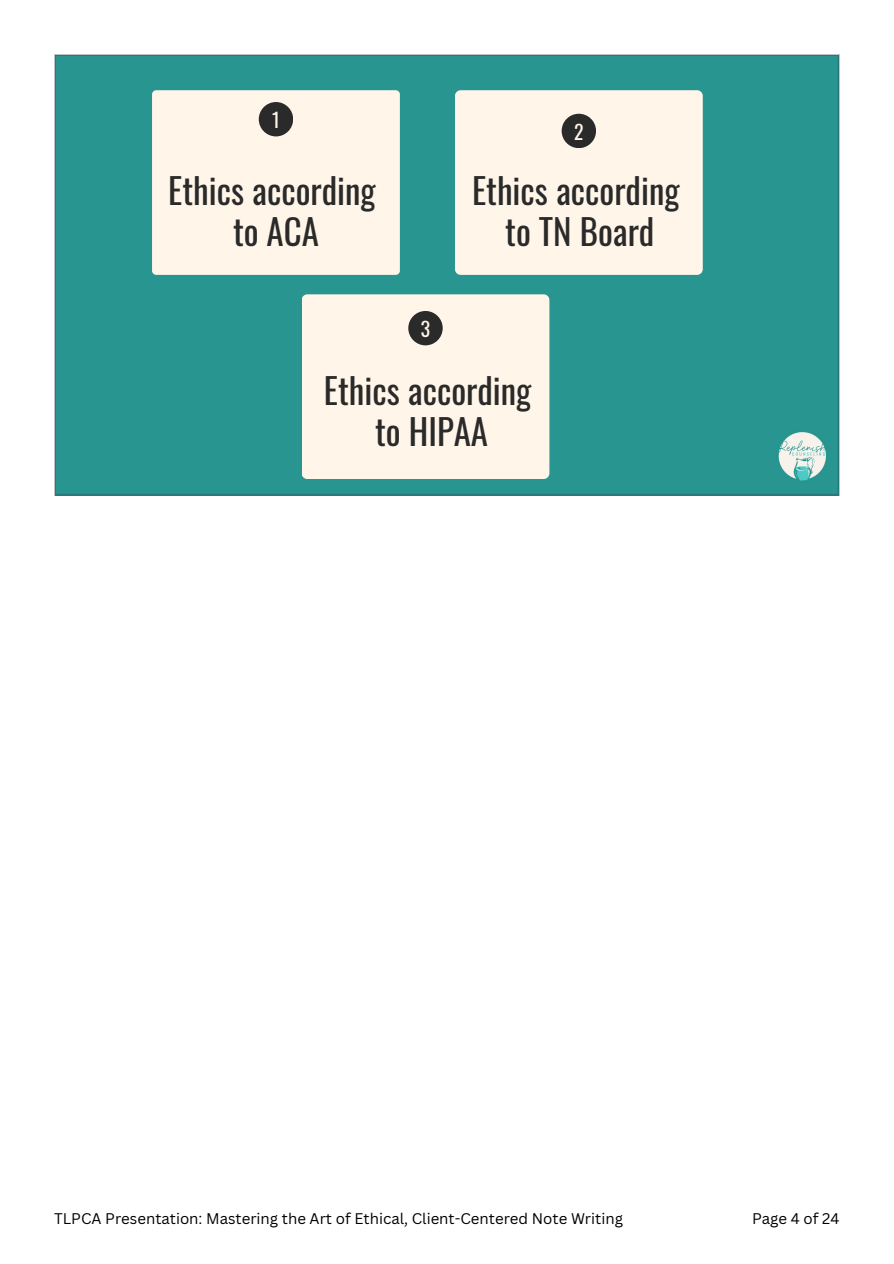
<style>
.page{position:relative;width:894px;height:1264px;background:#fff}
.page>*{position:absolute;margin:0;border:0;box-sizing:border-box;transform-origin:0 0}
.t1{font:34.95px/41.7px "Oswald";color:#2a2a2a;text-align:center}
.t2{font:19.65px "Oswald";color:#fff5e9}
.t3{font:15px "Canva Sans";color:#000}
</style>
<div class="page">
<svg style="left:54px;top:54px;width:785px;height:441px;background:#7db9b2"></svg>
<p class="t2" style="left:272px;top:105px;width:9px">1</p>
<h1 class="t1" style="left:168px;top:168px;width:209px">Ethics according to ACA</h1>
<h1 class="t2" style="left:574px;top:116px;width:11px">2</h1>
<p class="t1" style="left:472px;top:168px;width:209px">Ethics according to TN Board</p>
<p class="t2" style="left:420px;top:313px;width:11px">3</p>
<h1 class="t1" style="left:324px;top:368px;width:209px">Ethics according to HIPAA</h1>
<p class="t3" style="left:54px;top:1207px;width:570px">TLPCA Presentation: Mastering the Art of Ethical, Client-Centered Note Writing</p>
<p class="t3" style="left:751px;top:1207px;width:89px">Page 4 of 24</p>
</div>
